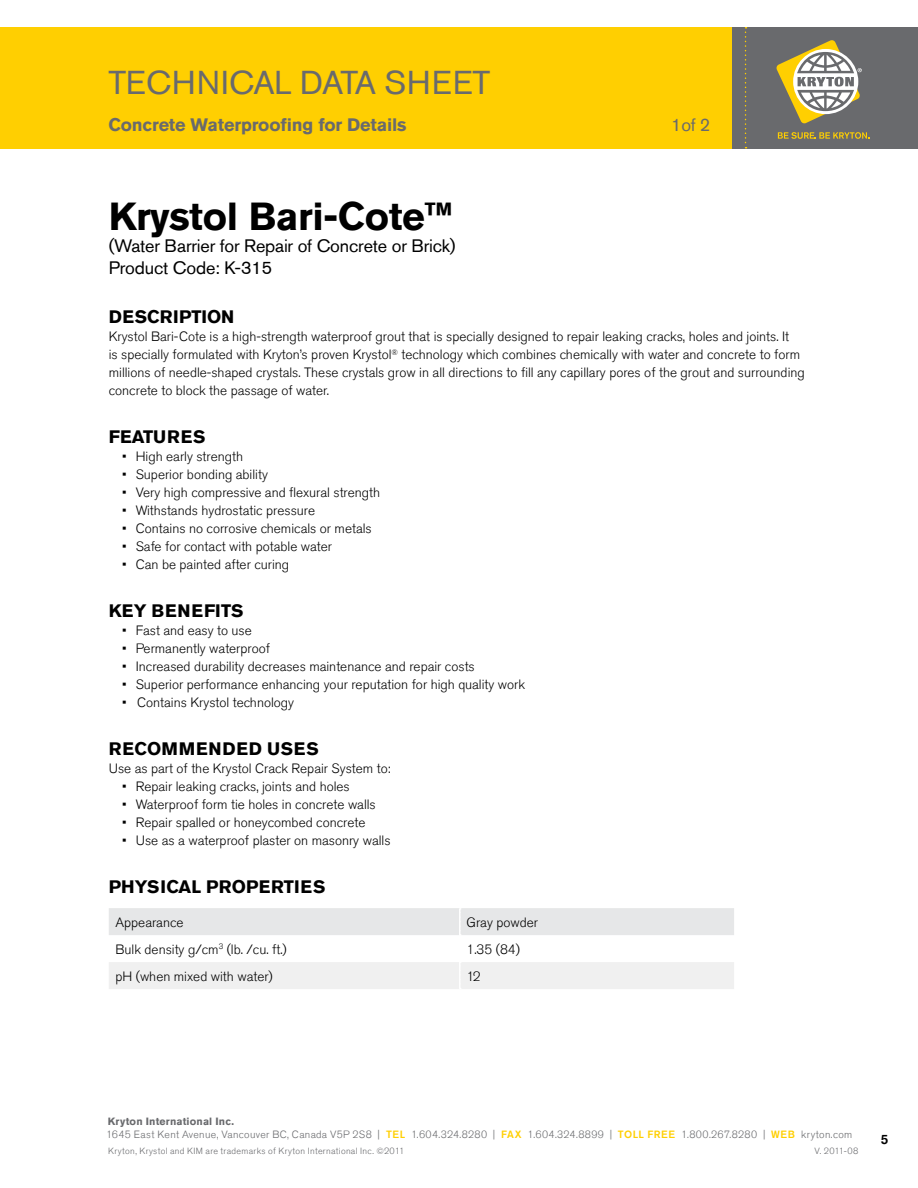
<style>
.page{position:relative;width:918px;height:1188px;background:#fff}
.page>*{position:absolute;margin:0;border:0;box-sizing:border-box;transform-origin:0 0}
.t1{font:700 39px "Akzidenz Grotesk Std";letter-spacing:-.01em;color:#000}
.t2{font:33px "Akzidenz Grotesk Std";letter-spacing:.01em;color:#696a6d}
.t3{font:18px/21.6px "Akzidenz Grotesk Std";letter-spacing:-.01em;color:#000}
.t4{font:700 18px "Akzidenz Grotesk Std";letter-spacing:-.01em;color:#696a6d}
.t5{font:700 18px "Akzidenz Grotesk Std";letter-spacing:.005em;color:#000}
.t6{font:700 18px "Akzidenz Grotesk Std";letter-spacing:.025em;color:#000}
.t7{font:700 18px "Akzidenz Grotesk Std";letter-spacing:.045em;color:#000}
.t8{font:18px "Akzidenz Grotesk Std";color:#696a6d}
.t9{font:300 13.5px/18px "Akzidenz Grotesk Std";color:#000}
.t10{font:500 13.5px "Akzidenz Grotesk Std";color:#000}
.t11{font:300 10.5px "Akzidenz Grotesk Std";letter-spacing:.03em;color:#696a6d}
.t12{font:700 10.5px "Akzidenz Grotesk Std";letter-spacing:.015em;color:#696a6d}
.t13{font:300 9px "Akzidenz Grotesk Std";letter-spacing:.035em;color:#696a6d}
.s1{font-weight:500;color:#ffcf01}
</style>
<div class="page">
<div style="left:0;top:27px;width:918px;height:122px;background:#ffcf01"></div>
<div style="left:732px;top:27px;width:186px;height:122px;background:#696a6d"></div>
<svg style="left:745px;top:27px;width:2px;height:121px"></svg>
<svg style="left:778px;top:132px;width:91px;height:7px"></svg>
<svg style="left:776px;top:40px;width:86px;height:84px"></svg>
<svg style="left:109px;top:908px;width:625px;height:81px"></svg>
<h2 class="t2" style="left:108px;top:63px;width:383px">TECHNICAL DATA SHEET</h2>
<h3 class="t4" style="left:108px;top:114px;width:300px">Concrete Waterproofing for Details</h3>
<h3 class="t8" style="left:671px;top:114px;width:41px">1of 2</h3>
<h1 class="t1" style="left:109px;top:194px;width:346px">Krystol Bari-Cote™</h1>
<h3 class="t3" style="left:109px;top:235px;width:348px">(Water Barrier for Repair of Concrete or Brick)<br>Product Code: K-315</h3>
<h3 class="t6" style="left:109px;top:306px;width:127px">DESCRIPTION</h3>
<p class="t9" style="left:109px;top:328px;width:698px">Krystol Bari-Cote is a high-strength waterproof grout that is specially designed to repair leaking cracks, holes and joints. It<br>is specially formulated with Kryton’s proven Krystol<sup>®</sup> technology which combines chemically with water and concrete to form millions of needle-shaped crystals. These crystals grow in all directions to fill any capillary pores of the grout and surrounding concrete to block the passage of water.</p>
<h3 class="t5" style="left:109px;top:426px;width:98px">FEATURES</h3>
<p class="t9" style="left:122px;top:448px;width:122px">• High early strength</p>
<p class="t9" style="left:122px;top:466px;width:147px">• Superior bonding ability</p>
<p class="t9" style="left:122px;top:484px;width:259px">• Very high compressive and flexural strength</p>
<p class="t9" style="left:122px;top:502px;width:194px">• Withstands hydrostatic pressure</p>
<p class="t9" style="left:122px;top:520px;width:251px">• Contains no corrosive chemicals or metals</p>
<p class="t9" style="left:122px;top:538px;width:211px">• Safe for contact with potable water</p>
<p class="t9" style="left:122px;top:556px;width:168px">• Can be painted after curing</p>
<h3 class="t6" style="left:109px;top:600px;width:136px">KEY BENEFITS</h3>
<p class="t9" style="left:122px;top:622px;width:131px">• Fast and easy to use</p>
<p class="t9" style="left:122px;top:640px;width:149px">• Permanently waterproof</p>
<p class="t9" style="left:122px;top:658px;width:354px">• Increased durability decreases maintenance and repair costs</p>
<p class="t9" style="left:122px;top:676px;width:404px">• Superior performance enhancing your reputation for high quality work</p>
<p class="t9" style="left:122px;top:694px;width:173px">• Contains Krystol technology</p>
<h3 class="t7" style="left:109px;top:738px;width:212px">RECOMMENDED USES</h3>
<p class="t9" style="left:109px;top:760px;width:283px">Use as part of the Krystol Crack Repair System to:</p>
<p class="t9" style="left:122px;top:778px;width:229px">• Repair leaking cracks, joints and holes</p>
<p class="t9" style="left:122px;top:796px;width:255px">• Waterproof form tie holes in concrete walls</p>
<p class="t9" style="left:122px;top:814px;width:245px">• Repair spalled or honeycombed concrete</p>
<p class="t9" style="left:122px;top:832px;width:270px">• Use as a waterproof plaster on masonry walls</p>
<h3 class="t5" style="left:109px;top:876px;width:218px">PHYSICAL PROPERTIES</h3>
<p class="t9" style="left:116px;top:913px;width:70px">Appearance</p>
<p class="t9" style="left:467px;top:913px;width:73px">Gray powder</p>
<p class="t9" style="left:116px;top:940px;width:173px">Bulk density g/cm<sup>3</sup> (lb. /cu. ft.)</p>
<p class="t9" style="left:467px;top:940px;width:55px">1.35 (84)</p>
<p class="t9" style="left:116px;top:967px;width:159px">pH (when mixed with water)</p>
<p class="t9" style="left:467px;top:967px;width:16px">12</p>
<p class="t12" style="left:108px;top:1115px;width:128px">Kryton International Inc.</p>
<p class="t11" style="left:106px;top:1128px;width:748px">1645 East Kent Avenue, Vancouver BC, Canada V5P 2S8 | <span class="s1">TEL</span> 1.604.324.8280 | <span class="s1">FAX</span> 1.604.324.8899 | <span class="s1">TOLL FREE</span> 1.800.267.8280 | <span class="s1">WEB</span> kryton.com</p>
<p class="t13" style="left:108px;top:1146px;width:298px">Kryton, Krystol and KIM are trademarks of Kryton International Inc. ©2011</p>
<p class="t13" style="left:815px;top:1146px;width:45px">V. 2011-08</p>
<p class="t10" style="left:881px;top:1131px;width:9px">5</p>
</div>
